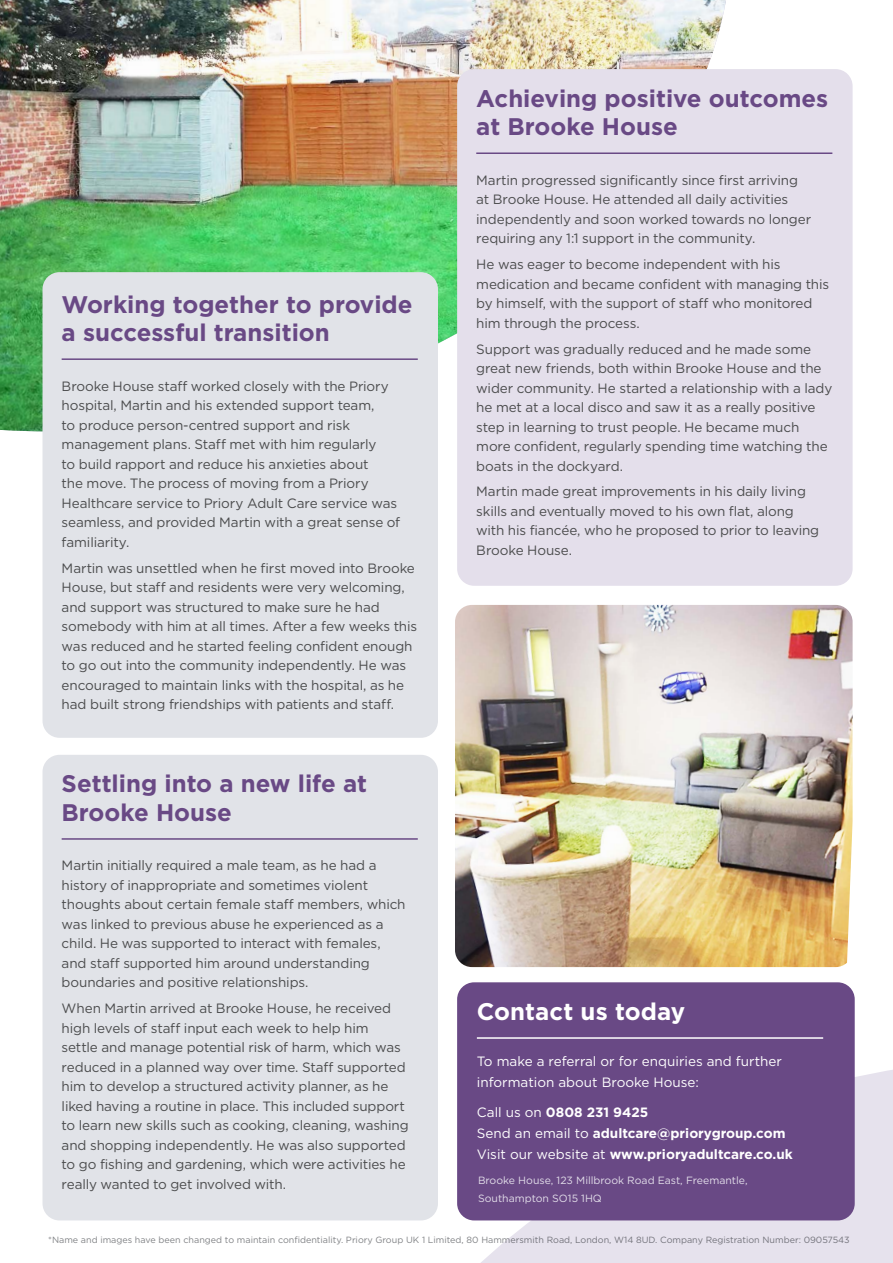
<style>
.page{position:relative;width:893px;height:1263px;background:#fff}
.page>*{position:absolute;margin:0;border:0;box-sizing:border-box;transform-origin:0 0}
.t1{font:700 24px/28.8px "Gotham";color:#694985}
.t2{font:700 24px "Gotham";color:#fff}
.t3{font:13.5px/19.5px "Gotham";letter-spacing:-.01em;color:#4b4c4d}
.t4{font:700 13.5px "Gotham";color:#fff}
.t5{font:13.5px/21px "Gotham";color:#fff}
.t6{font:10.5px/18px "Gotham";color:#e2dde9}
.t7{font:9px "Gotham";color:#808285}
.s1{font-weight:400}
</style>
<div class="page">
<svg style="left:309px;top:1070px;width:584px;height:193px;fill:#e6e2ed"></svg>
<img style="left:0;top:0;width:726px;height:432px">
<div style="left:43px;top:272px;width:395px;height:466px;background:#e1e3e8;border-radius:17px"></div>
<div style="left:43px;top:755px;width:395px;height:465px;background:#e1e3e8;border-radius:17px"></div>
<div style="left:457px;top:69px;width:396px;height:517px;background:#e4dfeb;border-radius:17px"></div>
<hr style="left:62px;top:358px;width:356px;height:2px;background:#694985">
<hr style="left:62px;top:838px;width:356px;height:2px;background:#694985">
<hr style="left:476px;top:152px;width:356px;height:2px;background:#694985">
<img style="left:455px;top:605px;width:398px;height:362px">
<div style="left:457px;top:982px;width:398px;height:238px;background:#694985;border-radius:17px"></div>
<hr style="left:477px;top:1037px;width:346px;height:2px;background:#fff">
<p class="t1" style="left:62px;top:290px;width:352px">Working together to provide a successful transition</p>
<p class="t3" style="left:62px;top:376px;width:340px">Brooke House staff worked closely with the Priory hospital, Martin and his extended support team,<br>to produce person-centred support and risk management plans. Staff met with him regularly<br>to build rapport and reduce his anxieties about<br>the move. The process of moving from a Priory Healthcare service to Priory Adult Care service was seamless, and provided Martin with a great sense of familiarity.</p>
<p class="t3" style="left:62px;top:558px;width:357px">Martin was unsettled when he first moved into Brooke House, but staff and residents were very welcoming, and support was structured to make sure he had somebody with him at all times. After a few weeks this was reduced and he started feeling confident enough to go out into the community independently. He was encouraged to maintain links with the hospital, as he had built strong friendships with patients and staff.</p>
<p class="t1" style="left:62px;top:769px;width:307px">Settling into a new life at<br>Brooke House</p>
<p class="t3" style="left:62px;top:856px;width:345px">Martin initially required a male team, as he had a history of inappropriate and sometimes violent thoughts about certain female staff members, which was linked to previous abuse he experienced as a child. He was supported to interact with females, and staff supported him around understanding boundaries and positive relationships.</p>
<p class="t3" style="left:62px;top:998px;width:349px">When Martin arrived at Brooke House, he received high levels of staff input each week to help him<br>settle and manage potential risk of harm, which was reduced in a planned way over time. Staff supported him to develop a structured activity planner, as he liked having a routine in place. This included support to learn new skills such as cooking, cleaning, washing and shopping independently. He was also supported to go fishing and gardening, which were activities he really wanted to get involved with.</p>
<p class="t1" style="left:476px;top:84px;width:353px">Achieving positive outcomes at Brooke House</p>
<p class="t3" style="left:476px;top:170px;width:336px">Martin progressed significantly since first arriving at Brooke House. He attended all daily activities independently and soon worked towards no longer requiring any 1:1 support in the community.</p>
<p class="t3" style="left:476px;top:254px;width:354px">He was eager to become independent with his medication and became confident with managing this by himself, with the support of staff who monitored him through the process.</p>
<p class="t3" style="left:476px;top:339px;width:358px">Support was gradually reduced and he made some great new friends, both within Brooke House and the wider community. He started a relationship with a lady he met at a local disco and saw it as a really positive step in learning to trust people. He became much more confident, regularly spending time watching the boats in the dockyard.</p>
<p class="t3" style="left:476px;top:482px;width:344px">Martin made great improvements in his daily living skills and eventually moved to his own flat, along with his fiancée, who he proposed to prior to leaving Brooke House.</p>
<p class="t2" style="left:477px;top:996px;width:210px">Contact us today</p>
<p class="t5" style="left:477px;top:1050px;width:307px">To make a referral or for enquiries and further information about Brooke House:</p>
<p class="t4" style="left:477px;top:1103px;width:173px"><span class="s1">Call us on</span> 0808 231 9425</p>
<p class="t4" style="left:477px;top:1124px;width:310px"><span class="s1">Send an email to</span> adultcare@priorygroup.com</p>
<p class="t4" style="left:477px;top:1145px;width:317px"><span class="s1">Visit our website at</span> www.prioryadultcare.co.uk</p>
<p class="t6" style="left:478px;top:1171px;width:271px">Brooke House, 123 Millbrook Road East, Freemantle,<br>Southampton SO15 1HQ</p>
<p class="t7" style="left:48px;top:1234px;width:803px">*Name and images have been changed to maintain confidentiality. Priory Group UK 1 Limited, 80 Hammersmith Road, London, W14 8UD. Company Registration Number: 09057543</p>
</div>
